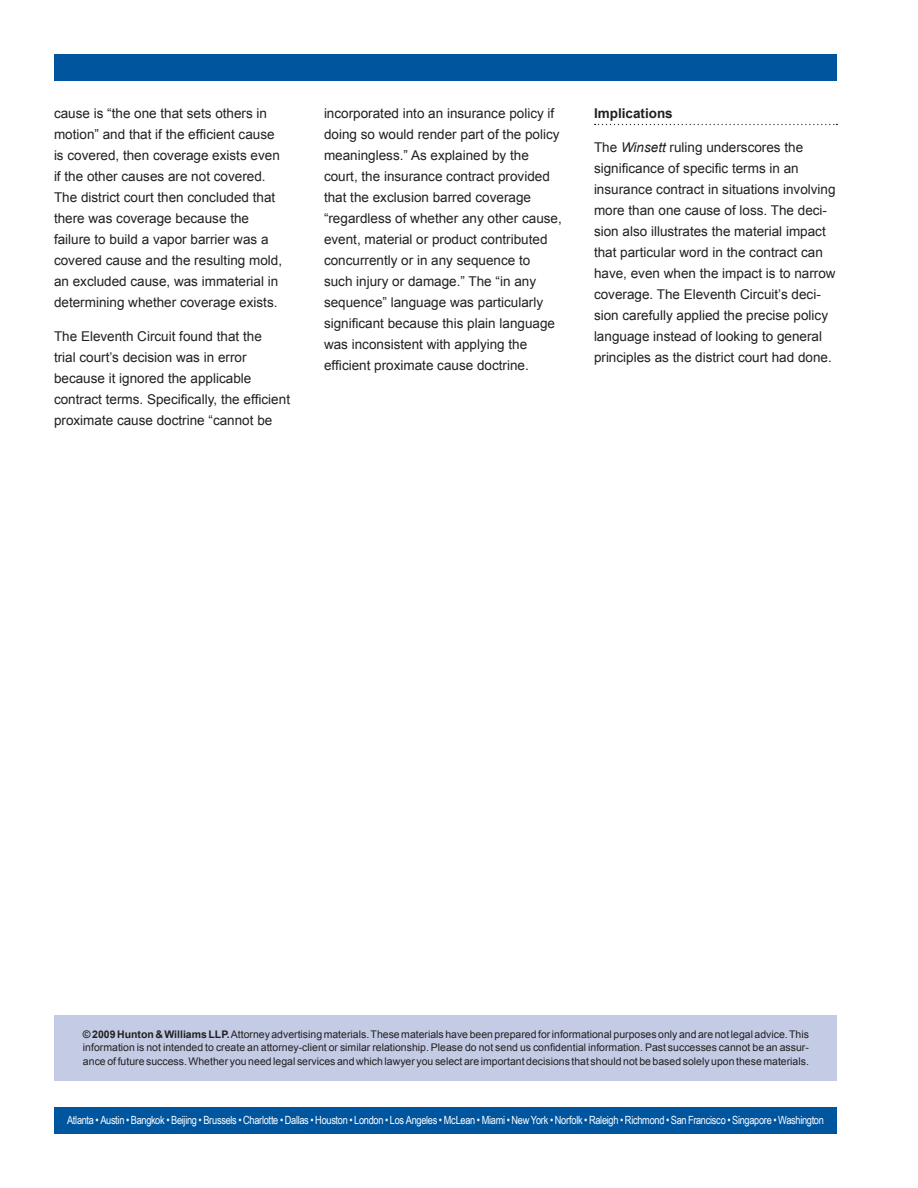
<style>
.page{position:relative;width:918px;height:1188px;background:#fff}
.page>*{position:absolute;margin:0;border:0;box-sizing:border-box;transform-origin:0 0}
.body_text{font:13.5px/21px "Arial";color:#231f20}
.Header_2_with_dots{font:700 13.5px "Arial";color:#231f20}
.t1{font:11.25px "Arial Narrow";letter-spacing:-.025em;color:#fff}
.disclaimer{font:10.5px/13.5px "Arial";color:#231f20;text-align:justify}
.s1{font-style:italic}
.s2{font-weight:700}
</style>
<div class="page">
<div style="left:54px;top:1107px;width:783px;height:26px;background:#00559f"></div>
<div style="left:54px;top:54px;width:783px;height:26px;background:#00559f"></div>
<div style="left:54px;top:1015px;width:783px;height:65px;background:#c3cbe5"></div>
<svg style="left:595px;top:124px;width:242px;height:1px"></svg>
<p class="body_text" style="left:54px;top:103px;width:230px">cause is “the one that sets others in motion” and that if the efficient cause is covered, then coverage exists even if the other causes are not covered.<br>The district court then concluded that there was coverage because the failure to build a vapor barrier was a covered cause and the resulting mold, an excluded cause, was immaterial in determining whether coverage exists.</p>
<p class="body_text" style="left:54px;top:326px;width:238px">The Eleventh Circuit found that the<br>trial court’s decision was in error because it ignored the applicable contract terms. Specifically, the efficient proximate cause doctrine “cannot be</p>
<p class="body_text" style="left:324px;top:103px;width:239px">incorporated into an insurance policy if doing so would render part of the policy meaningless.” As explained by the court, the insurance contract provided that the exclusion barred coverage “regardless of whether any other cause, event, material or product contributed concurrently or in any sequence to such injury or damage.” The “in any sequence” language was particularly significant because this plain language was inconsistent with applying the efficient proximate cause doctrine.</p>
<p class="Header_2_with_dots" style="left:594px;top:104px;width:80px">Implications</p>
<p class="body_text" style="left:594px;top:137px;width:243px">The <span class="s1">Winsett</span> ruling underscores the significance of specific terms in an insurance contract in situations involving more than one cause of loss. The deci&shy;sion also illustrates the material impact that particular word in the contract can have, even when the impact is to narrow coverage. The Eleventh Circuit’s deci&shy;sion carefully applied the precise policy language instead of looking to general principles as the district court had done.</p>
<p class="disclaimer" style="left:83px;top:1028px;width:727px"><span class="s2">© 2009 Hunton &amp; Williams LLP.</span> Attorney advertising materials. These materials have been prepared for informational purposes only and are not legal advice. This information is not intended to create an attorney-client or similar relationship. Please do not send us confidential information. Past successes cannot be an assur&shy;ance of future success. Whether you need legal services and which lawyer you select are important decisions that should not be based solely upon these materials.</p>
<p class="t1" style="left:67px;top:1112px;width:758px">Atlanta • Austin • Bangkok • Beijing • Brussels • Charlotte • Dallas • Houston • London • Los Angeles • McLean • Miami • New York • Norfolk • Raleigh • Richmond • San Francisco • Singapore • Washington</p>
</div>
